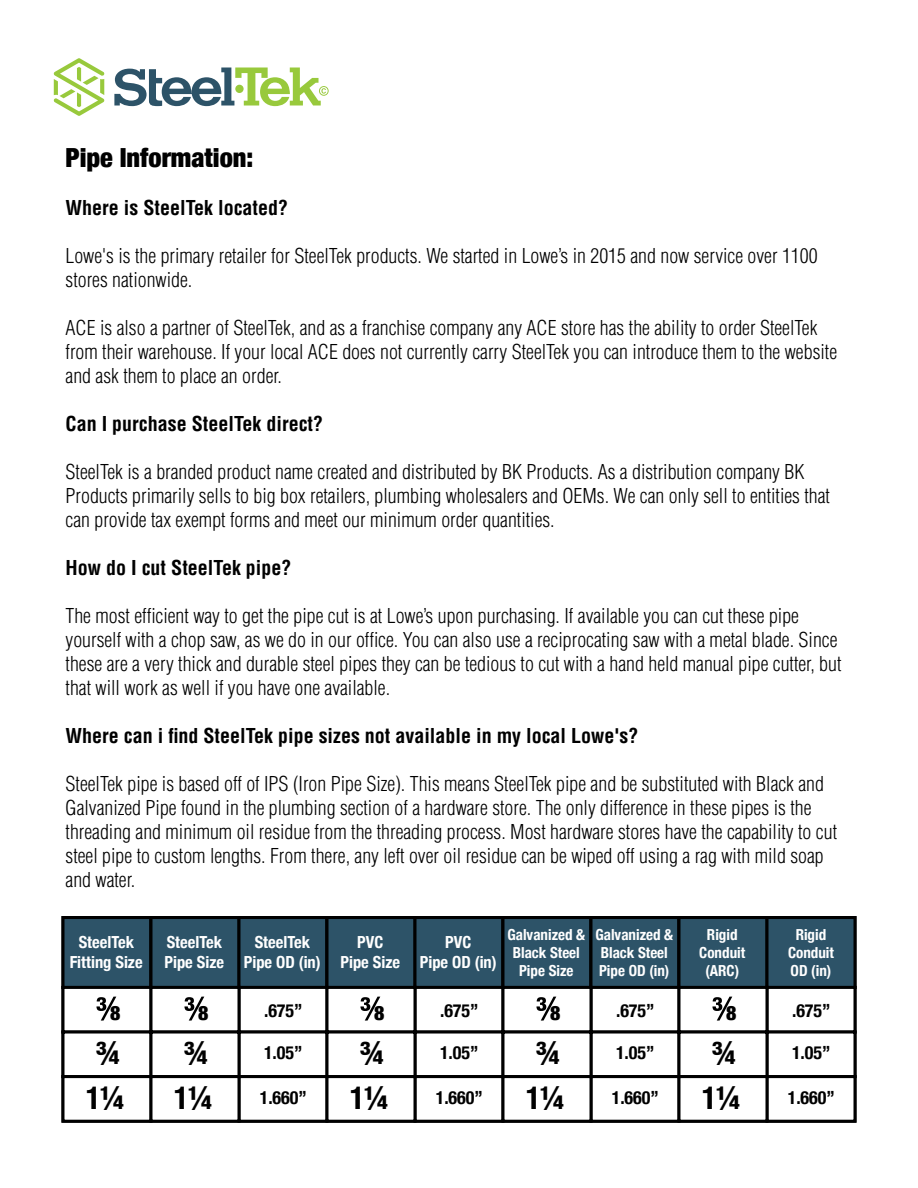
<style>
.page{position:relative;width:918px;height:1188px;background:#fff}
.page>*{position:absolute;margin:0;border:0;box-sizing:border-box;transform-origin:0 0}
.t1{font:700 condensed 31.8px "Helvetica Neue";color:#000}
.t2{font:900 condensed 26.4px "Helvetica Neue";color:#000}
.t3{font:300 condensed 19.95px/24px "Helvetica LT Std";color:#000}
.t4{font:700 condensed 19.95px "Helvetica LT Std";color:#000}
.t5{font:900 condensed 19.95px "Helvetica Neue";color:#000}
.t6{font:700 condensed 18.15px "Helvetica Neue";color:#000}
.t7{font:700 condensed 16.65px/20px "Helvetica Neue";color:#fff;text-align:center}
.t8{font:700 condensed 15.15px/18.3px "Helvetica Neue";color:#fff;text-align:center}
</style>
<div class="page">
<div style="left:62px;top:916px;width:91px;height:73px;background:#2d5368;border:3px solid #000"></div>
<div style="left:62px;top:986px;width:91px;height:48px;background:#fff;border:3px solid #000"></div>
<div style="left:62px;top:1031px;width:91px;height:47px;background:#fff;border:3px solid #000"></div>
<div style="left:62px;top:1075px;width:91px;height:48px;background:#fff;border:3px solid #000"></div>
<div style="left:149px;top:916px;width:91px;height:73px;background:#2d5368;border:3px solid #000"></div>
<div style="left:237px;top:916px;width:91px;height:73px;background:#2d5368;border:3px solid #000"></div>
<div style="left:237px;top:986px;width:91px;height:48px;background:#fff;border:3px solid #000"></div>
<div style="left:237px;top:1031px;width:91px;height:47px;background:#fff;border:3px solid #000"></div>
<div style="left:237px;top:1075px;width:91px;height:48px;background:#fff;border:3px solid #000"></div>
<svg style="left:96px;top:997px;width:20px;height:24px"></svg>
<div style="left:149px;top:986px;width:91px;height:48px;background:#fff;border:3px solid #000"></div>
<div style="left:149px;top:1031px;width:91px;height:47px;background:#fff;border:3px solid #000"></div>
<div style="left:149px;top:1075px;width:91px;height:48px;background:#fff;border:3px solid #000"></div>
<svg style="left:184px;top:997px;width:20px;height:24px"></svg>
<div style="left:326px;top:916px;width:91px;height:73px;background:#2d5368;border:3px solid #000"></div>
<div style="left:413px;top:916px;width:91px;height:73px;background:#2d5368;border:3px solid #000"></div>
<div style="left:413px;top:986px;width:91px;height:48px;background:#fff;border:3px solid #000"></div>
<div style="left:413px;top:1031px;width:91px;height:47px;background:#fff;border:3px solid #000"></div>
<div style="left:413px;top:1075px;width:91px;height:48px;background:#fff;border:3px solid #000"></div>
<div style="left:326px;top:986px;width:91px;height:48px;background:#fff;border:3px solid #000"></div>
<div style="left:326px;top:1031px;width:91px;height:47px;background:#fff;border:3px solid #000"></div>
<div style="left:326px;top:1075px;width:91px;height:48px;background:#fff;border:3px solid #000"></div>
<svg style="left:360px;top:997px;width:20px;height:24px"></svg>
<div style="left:501px;top:916px;width:91px;height:73px;background:#2d5368;border:3px solid #000"></div>
<div style="left:590px;top:916px;width:91px;height:73px;background:#2d5368;border:3px solid #000"></div>
<div style="left:590px;top:986px;width:91px;height:48px;background:#fff;border:3px solid #000"></div>
<div style="left:590px;top:1031px;width:91px;height:47px;background:#fff;border:3px solid #000"></div>
<div style="left:590px;top:1075px;width:91px;height:48px;background:#fff;border:3px solid #000"></div>
<div style="left:501px;top:986px;width:91px;height:48px;background:#fff;border:3px solid #000"></div>
<div style="left:501px;top:1031px;width:91px;height:47px;background:#fff;border:3px solid #000"></div>
<div style="left:501px;top:1075px;width:91px;height:48px;background:#fff;border:3px solid #000"></div>
<svg style="left:536px;top:997px;width:20px;height:24px"></svg>
<div style="left:678px;top:916px;width:90px;height:73px;background:#2d5368;border:3px solid #000"></div>
<div style="left:765px;top:916px;width:91px;height:73px;background:#2d5368;border:3px solid #000"></div>
<div style="left:765px;top:986px;width:91px;height:48px;background:#fff;border:3px solid #000"></div>
<div style="left:765px;top:1031px;width:91px;height:47px;background:#fff;border:3px solid #000"></div>
<div style="left:765px;top:1075px;width:91px;height:48px;background:#fff;border:3px solid #000"></div>
<div style="left:678px;top:986px;width:90px;height:48px;background:#fff;border:3px solid #000"></div>
<div style="left:678px;top:1031px;width:90px;height:47px;background:#fff;border:3px solid #000"></div>
<div style="left:678px;top:1075px;width:90px;height:48px;background:#fff;border:3px solid #000"></div>
<svg style="left:712px;top:997px;width:20px;height:24px"></svg>
<svg style="left:54px;top:58px;width:50px;height:58px"></svg>
<svg style="left:114px;top:68px;width:215px;height:38px"></svg>
<h2 class="t2" style="left:66px;top:136px;width:189px">Pipe Information:</h2>
<p class="t4" style="left:66px;top:195px;width:224px">Where is SteelTek located?</p>
<p class="t3" style="left:66px;top:243px;width:754px">Lowe's is the primary retailer for SteelTek products. We started in Lowe’s in 2015 and now service over 1100 stores nationwide.</p>
<p class="t3" style="left:66px;top:316px;width:773px">ACE is also a partner of SteelTek, and as a franchise company any ACE store has the ability to order SteelTek from their warehouse. If your local ACE does not currently carry SteelTek you can introduce them to the website and ask them to place an order.</p>
<p class="t4" style="left:66px;top:411px;width:259px">Can I purchase SteelTek direct?</p>
<p class="t3" style="left:66px;top:460px;width:766px">SteelTek is a branded product name created and distributed by BK Products. As a distribution company BK<br>Products primarily sells to big box retailers, plumbing wholesalers and OEMs. We can only sell to entities that can provide tax exempt forms and meet our minimum order quantities.</p>
<p class="t4" style="left:66px;top:555px;width:227px">How do I cut SteelTek pipe?</p>
<p class="t3" style="left:66px;top:604px;width:777px">The most efficient way to get the pipe cut is at Lowe’s upon purchasing. If available you can cut these pipe yourself with a chop saw, as we do in our office. You can also use a reciprocating saw with a metal blade. Since these are a very thick and durable steel pipes they can be tedious to cut with a hand held manual pipe cutter, but that will work as well if you have one available.</p>
<p class="t4" style="left:66px;top:724px;width:574px">Where can i find SteelTek pipe sizes not available in my local Lowe's?</p>
<p class="t3" style="left:66px;top:772px;width:773px">SteelTek pipe is based off of IPS (Iron Pipe Size). This means SteelTek pipe and be substituted with Black and Galvanized Pipe found in the plumbing section of a hardware store. The only difference in these pipes is the threading and minimum oil residue from the threading process. Most hardware stores have the capability to cut steel pipe to custom lengths. From there, any left over oil residue can be wiped off using a rag with mild soap and water.</p>
<p class="t7" style="left:70px;top:931px;width:74px">SteelTek<br>Fitting Size</p>
<p class="t7" style="left:165px;top:931px;width:61px;text-align:left">SteelTek<br>Pipe Size</p>
<p class="t7" style="left:244px;top:931px;width:78px">SteelTek<br>Pipe OD (in)</p>
<p class="t5" style="left:110px;top:996px;width:12px">8</p>
<h1 class="t1" style="left:97px;top:1026px;width:24px">¾</h1>
<h1 class="t1" style="left:86px;top:1071px;width:39px">1¼</h1>
<p class="t5" style="left:198px;top:996px;width:12px">8</p>
<h1 class="t1" style="left:185px;top:1026px;width:24px">¾</h1>
<h1 class="t1" style="left:174px;top:1071px;width:39px">1¼</h1>
<p class="t6" style="left:264px;top:995px;width:40px">.675”</p>
<p class="t6" style="left:264px;top:1038px;width:40px">1.05”</p>
<p class="t6" style="left:260px;top:1082px;width:49px">1.660”</p>
<p class="t7" style="left:341px;top:931px;width:61px">PVC<br>Pipe Size</p>
<p class="t7" style="left:420px;top:931px;width:78px">PVC<br>Pipe OD (in)</p>
<p class="t6" style="left:440px;top:995px;width:40px">.675”</p>
<p class="t6" style="left:440px;top:1038px;width:40px">1.05”</p>
<p class="t6" style="left:436px;top:1082px;width:49px">1.660”</p>
<p class="t5" style="left:374px;top:996px;width:12px">8</p>
<h1 class="t1" style="left:361px;top:1026px;width:24px">¾</h1>
<h1 class="t1" style="left:350px;top:1071px;width:39px">1¼</h1>
<p class="t8" style="left:507px;top:924px;width:79px">Galvanized &amp;<br>Black Steel<br>Pipe Size</p>
<p class="t8" style="left:595px;top:924px;width:79px;text-align:left">Galvanized &amp;<br>Black Steel<br>Pipe OD (in)</p>
<p class="t6" style="left:616px;top:995px;width:40px">.675”</p>
<p class="t6" style="left:616px;top:1038px;width:40px">1.05”</p>
<p class="t6" style="left:612px;top:1082px;width:49px">1.660”</p>
<p class="t5" style="left:550px;top:996px;width:12px">8</p>
<h1 class="t1" style="left:537px;top:1026px;width:24px">¾</h1>
<h1 class="t1" style="left:526px;top:1071px;width:39px">1¼</h1>
<p class="t8" style="left:699px;top:924px;width:47px">Rigid<br>Conduit (ARC)</p>
<p class="t8" style="left:788px;top:924px;width:47px">Rigid<br>Conduit<br>OD (in)</p>
<p class="t5" style="left:726px;top:996px;width:12px">8</p>
<h1 class="t1" style="left:713px;top:1026px;width:24px">¾</h1>
<h1 class="t1" style="left:702px;top:1071px;width:39px">1¼</h1>
<p class="t6" style="left:792px;top:995px;width:40px">.675”</p>
<p class="t6" style="left:792px;top:1038px;width:40px">1.05”</p>
<p class="t6" style="left:788px;top:1082px;width:49px">1.660”</p>
</div>
